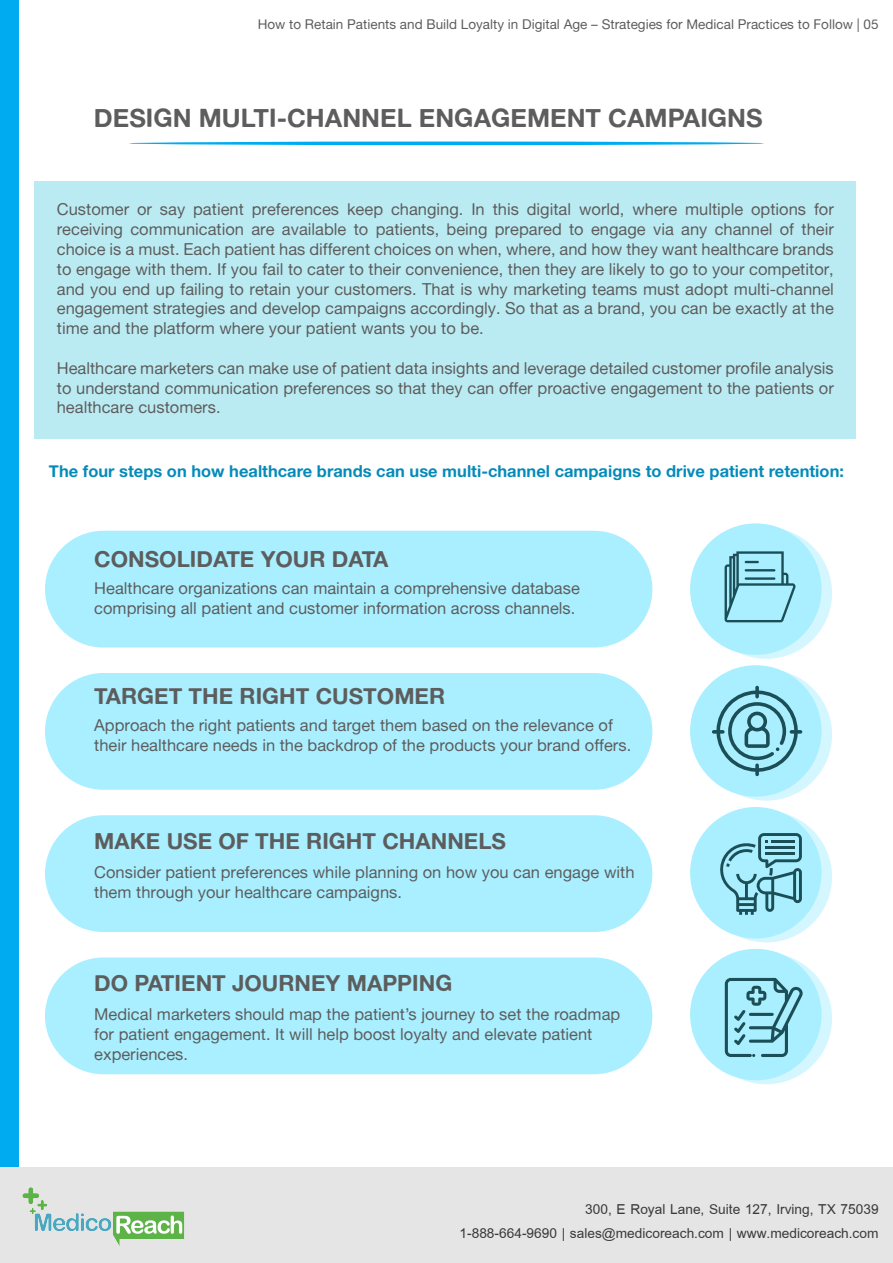
<style>
.page{position:relative;width:893px;height:1263px;background:#fff}
.page>*{position:absolute;margin:0;border:0;box-sizing:border-box;transform-origin:0 0}
.t1{font:25.5px "Alte Haas Grotesk Bold";color:#5d5d5d}
.t2{font:22.35px "Alte Haas Grotesk Bold";color:#5d5d5d}
.t3{font:21px/24px "Browallia UPC";color:#3a3a3a;text-align:right}
.t4{font:16.5px/19.8px "Alte Haas Grotesk";color:#5d5d5d}
.t5{font:16.5px "Alte Haas Grotesk Bold";color:#048bba}
.t6{font:13.5px "Alte Haas Grotesk";color:#5d5d5d}
</style>
<div class="page">
<svg style="left:701px;top:527px;width:131px;height:132px;background:#d3f6ff"></svg>
<svg style="left:701px;top:669px;width:131px;height:132px;background:#d3f6ff"></svg>
<svg style="left:701px;top:811px;width:131px;height:131px;background:#d1f6ff"></svg>
<svg style="left:701px;top:953px;width:131px;height:131px;background:#d1f6ff"></svg>
<div style="left:45px;top:531px;width:607px;height:116px;background:#a9efff;border-radius:58px"></div>
<div style="left:45px;top:673px;width:607px;height:117px;background:#a9efff;border-radius:58px"></div>
<div style="left:45px;top:815px;width:607px;height:117px;background:#a9efff;border-radius:58px"></div>
<div style="left:45px;top:957px;width:607px;height:117px;background:#a9efff;border-radius:58px"></div>
<div style="left:35px;top:182px;width:821px;height:257px;background:#bbebf2"></div>
<div style="left:690px;top:523px;width:131px;height:132px;background:#a9efff;border-radius:50%"></div>
<div style="left:690px;top:665px;width:131px;height:132px;background:#a9efff;border-radius:50%"></div>
<div style="left:690px;top:807px;width:131px;height:131px;background:#a9efff;border-radius:50%"></div>
<div style="left:690px;top:949px;width:131px;height:131px;background:#a9efff;border-radius:50%"></div>
<svg style="left:725px;top:551px;width:70px;height:71px"></svg>
<hr style="left:745px;top:577px;width:30px;height:3px;background:#1b4e56">
<svg style="left:712px;top:686px;width:90px;height:90px"></svg>
<svg style="left:720px;top:833px;width:82px;height:82px"></svg>
<svg style="left:725px;top:978px;width:78px;height:79px"></svg>
<div style="left:0;top:0;width:19px;height:1263px;background:#00acef"></div>
<div style="left:0;top:1167px;width:893px;height:96px;background:#e5e5e5"></div>
<img style="left:22px;top:1187px;width:163px;height:59px">
<hr style="left:128px;top:142px;width:637px;height:3px;background:#00acef;border-radius:50%">
<p class="t6" style="left:258px;top:16px;width:622px">How to Retain Patients and Build Loyalty in Digital Age – Strategies for Medical Practices to Follow | 05</p>
<h1 class="t1" style="left:94px;top:102px;width:670px">DESIGN MULTI-CHANNEL ENGAGEMENT CAMPAIGNS</h1>
<p class="t4" style="left:57px;top:199px;width:779px;text-align:justify">Customer or say patient preferences keep changing. In this digital world, where multiple options for receiving communication are available to patients, being prepared to engage via any channel of their choice is a must. Each patient has different choices on when, where, and how they want healthcare brands to engage with them. If you fail to cater to their convenience, then they are likely to go to your competitor, and you end up failing to retain your customers. That is why marketing teams must adopt multi-channel engagement strategies and develop campaigns accordingly. So that as a brand, you can be exactly at the time and the platform where your patient wants you to be.</p>
<p class="t4" style="left:57px;top:358px;width:779px;text-align:justify">Healthcare marketers can make use of patient data insights and leverage detailed customer profile analysis to understand communication preferences so that they can offer proactive engagement to the patients or healthcare customers.</p>
<p class="t5" style="left:49px;top:460px;width:797px">The four steps on how healthcare brands can use multi-channel campaigns to drive patient retention:</p>
<h2 class="t2" style="left:94px;top:545px;width:296px">CONSOLIDATE YOUR DATA</h2>
<p class="t4" style="left:94px;top:578px;width:487px">Healthcare organizations can maintain a comprehensive database comprising all patient and customer information across channels.</p>
<h2 class="t2" style="left:94px;top:682px;width:352px">TARGET THE RIGHT CUSTOMER</h2>
<p class="t4" style="left:94px;top:715px;width:538px">Approach the right patients and target them based on the relevance of their healthcare needs in the backdrop of the products your brand offers.</p>
<h2 class="t2" style="left:94px;top:827px;width:413px">MAKE USE OF THE RIGHT CHANNELS</h2>
<p class="t4" style="left:94px;top:862px;width:542px">Consider patient preferences while planning on how you can engage with them through your healthcare campaigns.</p>
<h2 class="t2" style="left:94px;top:969px;width:359px">DO PATIENT JOURNEY MAPPING</h2>
<p class="t4" style="left:94px;top:1004px;width:528px">Medical marketers should map the patient’s journey to set the roadmap for patient engagement. It will help boost loyalty and elevate patient experiences.</p>
<p class="t3" style="left:460px;top:1197px;width:421px">300, E Royal Lane, Suite 127, Irving, TX 75039<br>1-888-664-9690 | sales@medicoreach.com | www.medicoreach.com</p>
</div>
